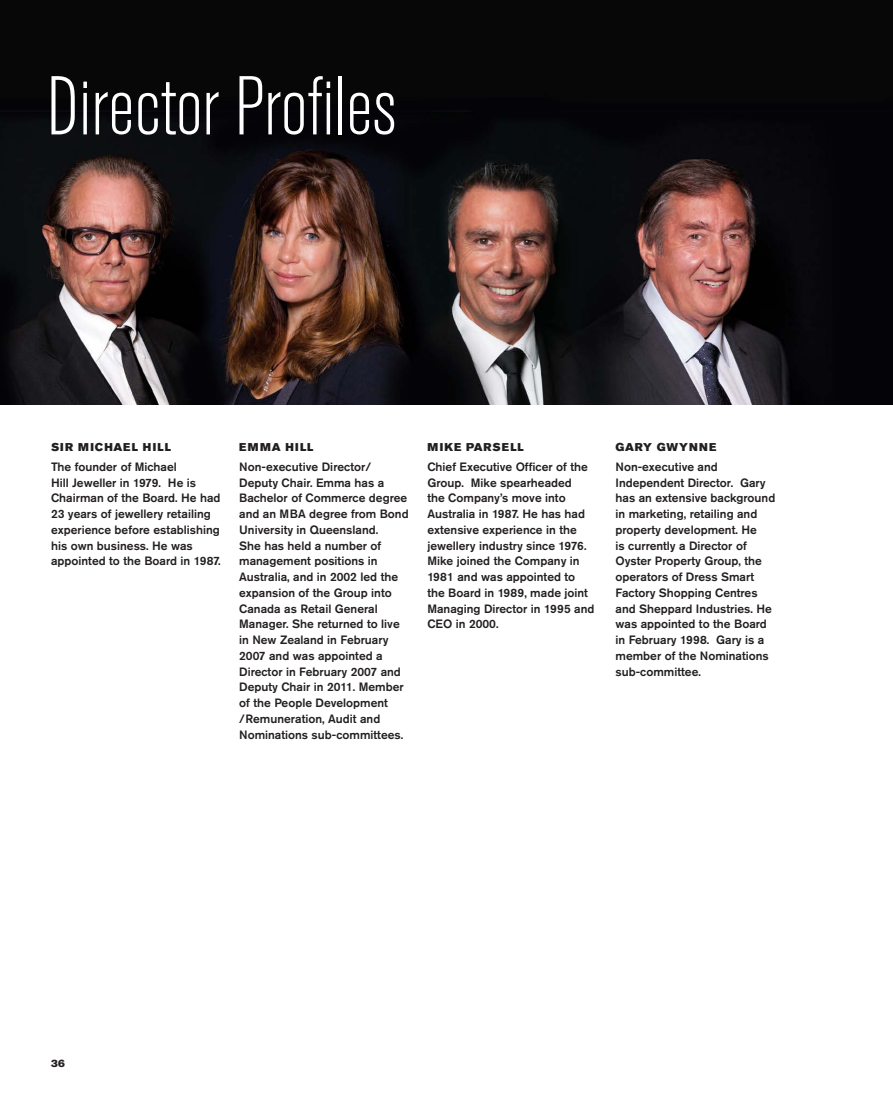
<style>
.page{position:relative;width:893px;height:1106px;background:#fff}
.page>*{position:absolute;margin:0;border:0;box-sizing:border-box;transform-origin:0 0}
.t1{font:300 condensed 82.5px "Akzidenz Grotesk Std";color:#fff}
.t2{font:500 12px/15.8px "Akzidenz Grotesk Std";color:#231f20}
.t3{font:11.25px "Akzidenz Grotesk Std Super";letter-spacing:.095em;color:#231f20}
.t4{font:11.25px "Akzidenz Grotesk Std Super";letter-spacing:.07em;color:#231f20}
.t5{font:11.25px "Akzidenz Grotesk Std Super";letter-spacing:.125em;color:#231f20}
.t6{font:10.5px "Akzidenz Grotesk Std Super";color:#231f20}
</style>
<div class="page">
<img style="left:0;top:0;width:893px;height:404px">
<h1 class="t1" style="left:47px;top:62px;width:351px">Director Profiles</h1>
<p class="t3" style="left:51px;top:440px;width:121px">SIR MICHAEL HILL</p>
<p class="t2" style="left:51px;top:458px;width:171px">The founder of Michael<br>Hill Jeweller in 1979. He is<br>Chairman of the Board. He had<br>23 years of jewellery retailing experience before establishing his own business. He was appointed to the Board in 1987.</p>
<p class="t5" style="left:239px;top:440px;width:76px">EMMA HILL</p>
<p class="t2" style="left:239px;top:458px;width:171px">Non-executive Director/<br>Deputy Chair. Emma has a<br>Bachelor of Commerce degree and an MBA degree from Bond<br>University in Queensland.<br>She has held a number of management positions in<br>Australia, and in 2002 led the expansion of the Group into<br>Canada as Retail General<br>Manager. She returned to live in New Zealand in February<br>2007 and was appointed a<br>Director in February 2007 and<br>Deputy Chair in 2011. Member of the People Development /Remuneration, Audit and<br>Nominations sub-committees.</p>
<p class="t3" style="left:427px;top:440px;width:98px">MIKE PARSELL</p>
<p class="t2" style="left:427px;top:458px;width:169px">Chief Executive Officer of the<br>Group. Mike spearheaded<br>the Company’s move into<br>Australia in 1987. He has had extensive experience in the jewellery industry since 1976.<br>Mike joined the Company in<br>1981 and was appointed to the Board in 1989, made joint<br>Managing Director in 1995 and<br>CEO in 2000.</p>
<p class="t4" style="left:615px;top:440px;width:102px">GARY GWYNNE</p>
<p class="t2" style="left:615px;top:458px;width:161px">Non-executive and<br>Independent Director. Gary has an extensive background in marketing, retailing and property development. He<br>is currently a Director of<br>Oyster Property Group, the operators of Dress Smart<br>Factory Shopping Centres and Sheppard Industries. He was appointed to the Board in February 1998. Gary is a member of the Nominations sub-committee.</p>
<p class="t6" style="left:51px;top:1057px;width:15px">36</p>
</div>
